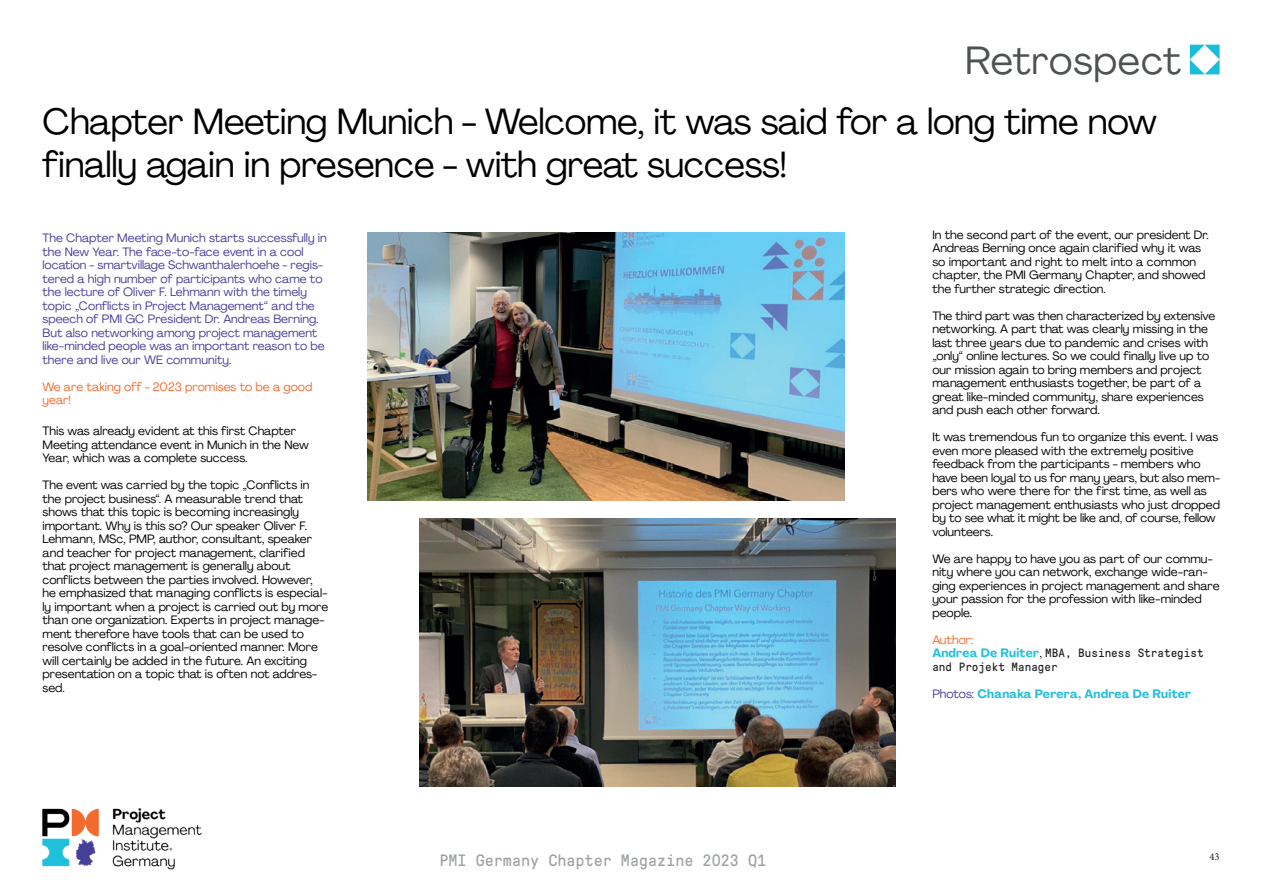
<style>
.page{position:relative;width:1263px;height:893px;background:#fff}
.page>*{position:absolute;margin:0;border:0;box-sizing:border-box;transform-origin:0 0}
.t1{font:39px "Agrandir";letter-spacing:.02em;color:#4e5253}
.t2{font:36px/43.2px "Agrandir";letter-spacing:-.01em;color:#000001}
.t3{font:16.5px "GT Pressura Mono";color:#9ea2a4}
.t4{font:12px/13.5px "Agrandir";color:#000001}
.t5{font:12px/13.5px "Agrandir";color:#463f9a}
.t6{font:12px/13.5px "GT Pressura Mono";color:#231f20}
.t7{font:12px/13.5px "Agrandir";color:#f26a2e}
.t8{font:700 12px "Agrandir";letter-spacing:.02em;color:#20bfdc}
.t9{font:10.5px "Minion Pro";color:#231f20}
.s1{font-family:"Agrandir";font-weight:700;color:#20bfdc}
.s2{font-family:"Agrandir";color:#000001}
.s3{font-weight:400;color:#463f9a}
</style>
<div class="page">
<img style="left:43px;top:808px;width:159px;height:62px">
<svg style="left:1190px;top:45px;width:29px;height:29px"></svg>
<img style="left:368px;top:232px;width:476px;height:269px">
<img style="left:419px;top:519px;width:477px;height:268px">
<h1 class="t1" style="left:965px;top:36px;width:217px">Retrospect</h1>
<h2 class="t2" style="left:43px;top:100px;width:1116px">Chapter Meeting Munich - Welcome, it was said for a long time now finally again in presence - with great success!</h2>
<p class="t5" style="left:43px;top:231px;width:286px">The Chapter Meeting Munich starts successfully in the New Year. The face-to-face event in a cool location - smartvillage Schwanthalerhoehe - regis&shy;tered a high number of participants who came to the lecture of Oliver F. Lehmann with the timely topic „Conflicts in Project Management“ and the speech of PMI GC President Dr. Andreas Berning.<br>But also networking among project management like-minded people was an important reason to be there and live our WE community.</p>
<p class="t7" style="left:43px;top:380px;width:271px">We are taking off - 2023 promises to be a good year!</p>
<p class="t4" style="left:43px;top:424px;width:268px">This was already evident at this first Chapter<br>Meeting attendance event in Munich in the New<br>Year, which was a complete success.</p>
<p class="t4" style="left:43px;top:478px;width:287px">The event was carried by the topic „Conflicts in the project business“. A measurable trend that shows that this topic is becoming increasingly important. Why is this so? Our speaker Oliver F.<br>Lehmann, MSc, PMP, author, consultant, speaker and teacher for project management, clarified that project management is generally about conflicts between the parties involved. However, he emphasized that managing conflicts is especial&shy;ly important when a project is carried out by more than one organization. Experts in project manage&shy;ment therefore have tools that can be used to resolve conflicts in a goal-oriented manner. More will certainly be added in the future. An exciting presentation on a topic that is often not addres&shy;sed.</p>
<p class="t4" style="left:932px;top:228px;width:278px">In the second part of the event, our president Dr.<br>Andreas Berning once again clarified why it was so important and right to melt into a common chapter, the PMI Germany Chapter, and showed the further strategic direction.</p>
<p class="t4" style="left:932px;top:309px;width:284px">The third part was then characterized by extensive networking. A part that was clearly missing in the last three years due to pandemic and crises with „only“ online lectures. So we could finally live up to our mission again to bring members and project management enthusiasts together, be part of a great like-minded community, share experiences and push each other forward.</p>
<p class="t4" style="left:932px;top:430px;width:289px">It was tremendous fun to organize this event. I was even more pleased with the extremely positive feedback from the participants - members who have been loyal to us for many years, but also mem&shy;bers who were there for the first time, as well as project management enthusiasts who just dropped by to see what it might be like and, of course, fellow volunteers.</p>
<p class="t4" style="left:932px;top:552px;width:289px">We are happy to have you as part of our commu&shy;nity where you can network, exchange wide-ran&shy;ging experiences in project management and share your passion for the profession with like-minded people.</p>
<p class="t7" style="left:932px;top:633px;width:43px">Author:</p>
<p class="t6" style="left:932px;top:646px;width:273px"><span class="s1">Andrea De Ruiter</span><span class="s2">,</span> MBA, Business Strategist and Projekt Manager</p>
<p class="t8" style="left:932px;top:686px;width:260px"><span class="s3">Photos:</span> Chanaka Perera, Andrea De Ruiter</p>
<h3 class="t3" style="left:439px;top:851px;width:328px">PMI Germany Chapter Magazine 2023 Q1</h3>
<p class="t9" style="left:1209px;top:850px;width:12px">43</p>
</div>
